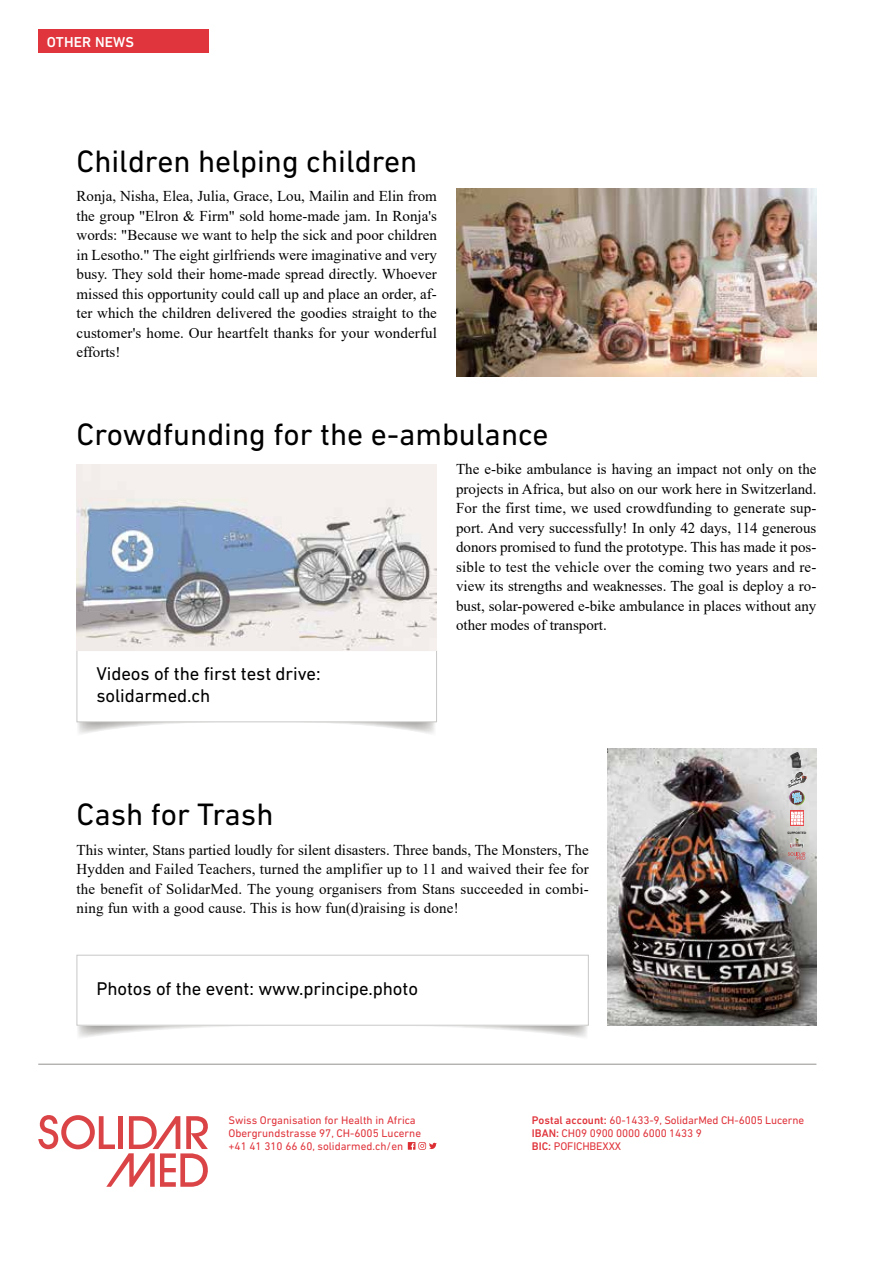
<style>
.page{position:relative;width:893px;height:1263px;background:#fff}
.page>*{position:absolute;margin:0;border:0;box-sizing:border-box;transform-origin:0 0}
.t1{font:31.5px "DIN Next LT Pro";color:#000}
.t2{font:18.75px/22.5px "DIN Next LT Pro";letter-spacing:-.005em;color:#000}
.t3{font:15px/19.5px "Times New Roman";letter-spacing:.01em;color:#000;text-align:justify}
.t4{font:500 14.7px "DIN Next LT Pro";letter-spacing:.01em;color:#fff}
.t5{font:11.25px/13.2px "DIN Next LT Pro";color:#e0353c}
.t6{font:700 3px "Fassade Display";letter-spacing:.04em;color:#000}
.s1{font-weight:500}
</style>
<div class="page">
<svg style="left:408px;top:1142px;width:29px;height:8px"></svg>
<svg style="left:76px;top:970px;width:513px;height:67px"></svg>
<svg style="left:76px;top:667px;width:361px;height:67px"></svg>
<div style="left:77px;top:955px;width:511px;height:70px;background:#fff"></div>
<div style="left:77px;top:955px;width:512px;height:70px;border:1px solid #c8c8c7"></div>
<div style="left:77px;top:650px;width:360px;height:72px;background:#fff"></div>
<div style="left:77px;top:650px;width:360px;height:72px;border:1px solid #c8c8c7"></div>
<img style="left:456px;top:188px;width:360px;height:189px">
<img style="left:76px;top:465px;width:361px;height:185px">
<img style="left:608px;top:748px;width:208px;height:277px">
<img style="left:791px;top:752px;width:16px;height:16px">
<img style="left:790px;top:839px;width:14px;height:8px">
<svg style="left:788px;top:852px;width:17px;height:8px"></svg>
<svg style="left:787px;top:772px;width:20px;height:33px"></svg>
<svg style="left:790px;top:810px;width:14px;height:16px"></svg>
<svg style="left:791px;top:812px;width:12px;height:13px"></svg>
<svg style="left:608px;top:748px;width:4px;height:8px"></svg>
<svg style="left:38px;top:1115px;width:170px;height:72px"></svg>
<hr style="left:38px;top:1064px;width:778px;height:1px;background:#949290">
<div style="left:38px;top:30px;width:171px;height:23px;background:#e0353c"></div>
<p class="t4" style="left:47px;top:33px;width:89px">OTHER NEWS</p>
<h1 class="t1" style="left:77px;top:143px;width:342px">Children helping children</h1>
<p class="t3" style="left:77px;top:186px;width:362px">Ronja, Nisha, Elea, Julia, Grace, Lou, Mailin and Elin from the group "Elron &amp; Firm" sold home-made jam. In Ronja's words: "Because we want to help the sick and poor children in Lesotho." The eight girlfriends were imaginative and very busy. They sold their home-made spread directly. Whoever missed this opportunity could call up and place an order, af&shy;ter which the children delivered the goodies straight to the customer's home. Our heartfelt thanks for your wonderful efforts!</p>
<h1 class="t1" style="left:77px;top:416px;width:474px">Crowdfunding for the e-ambulance</h1>
<p class="t3" style="left:456px;top:459px;width:362px">The e-bike ambulance is having an impact not only on the projects in Africa, but also on our work here in Switzerland.<br>For the first time, we used crowdfunding to generate sup&shy;port. And very successfully! In only 42 days, 114 generous donors promised to fund the prototype. This has made it pos&shy;sible to test the vehicle over the coming two years and re&shy;view its strengths and weaknesses. The goal is deploy a ro&shy;bust, solar-powered e-bike ambulance in places without any other modes of transport.</p>
<p class="t2" style="left:96px;top:662px;width:226px">Videos of the first test drive: solidarmed.ch</p>
<h1 class="t1" style="left:77px;top:796px;width:198px">Cash for Trash</h1>
<p class="t3" style="left:77px;top:839px;width:514px">This winter, Stans partied loudly for silent disasters. Three bands, The Monsters, The Hydden and Failed Teachers, turned the amplifier up to 11 and waived their fee for the benefit of SolidarMed. The young organisers from Stans succeeded in combi&shy;ning fun with a good cause. This is how fun(d)raising is done!</p>
<p class="t2" style="left:96px;top:977px;width:323px">Photos of the event: www.principe.photo</p>
<p class="t6" style="left:788px;top:831px;width:20px">SUPPORTED</p>
<p class="t5" style="left:228px;top:1113px;width:194px">Swiss Organisation for Health in Africa<br>Obergrundstrasse 97, CH-6005 Lucerne +41 41 310 66 60, solidarmed.ch/en</p>
<p class="t5" style="left:532px;top:1113px;width:274px"><span class="s1">Postal account:</span> 60-1433-9, SolidarMed CH-6005 Lucerne<br><span class="s1">IBAN:</span> CH09 0900 0000 6000 1433 9<br><span class="s1">BIC:</span> POFICHBEXXX</p>
</div>
